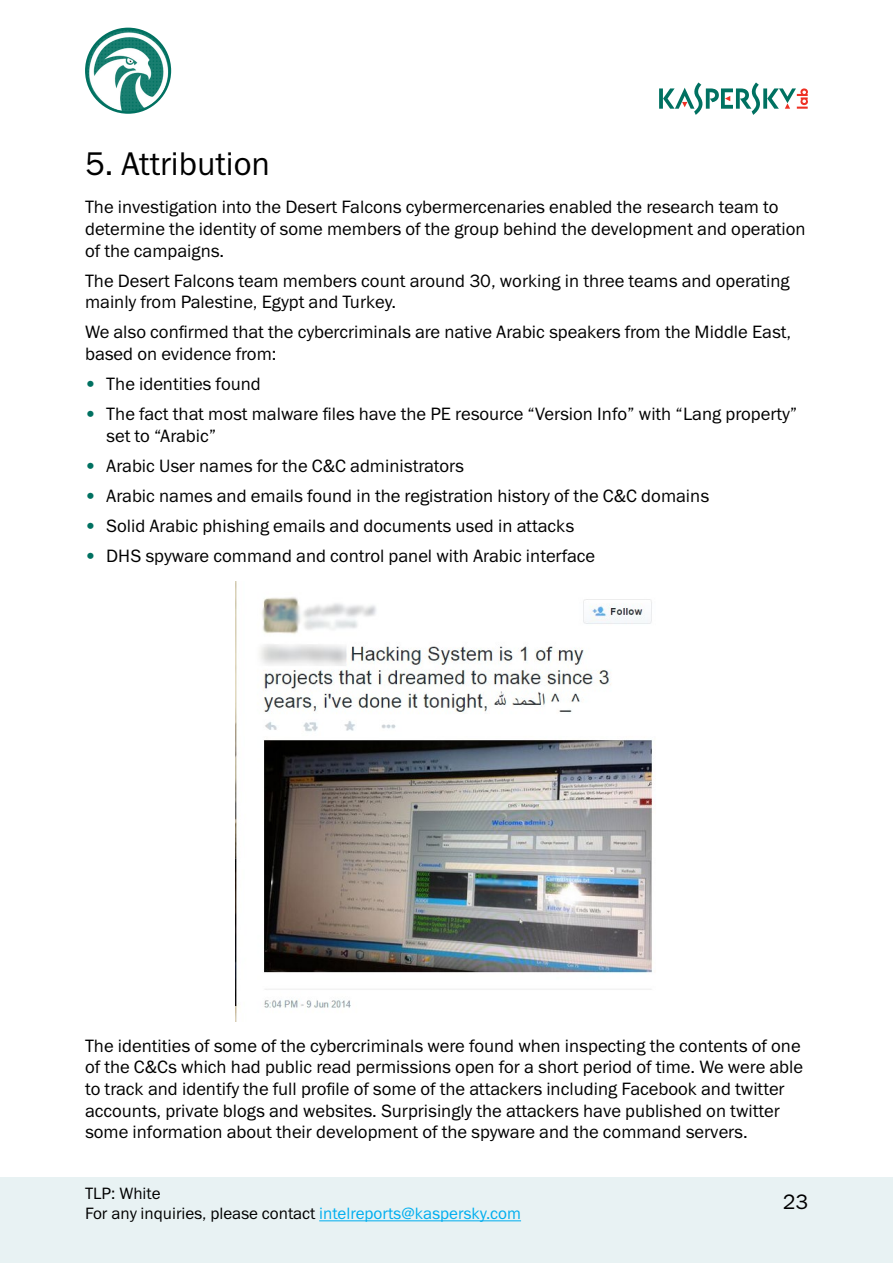
<style>
.page{position:relative;width:893px;height:1263px;background:#fff}
.page>*{position:absolute;margin:0;border:0;box-sizing:border-box;transform-origin:0 0}
.t1{font:33px "Lab Gothic";color:#000}
.t2{font:21px "Lab Gothic";color:#000}
.t3{font:18px/21.6px "Lab Gothic";color:#000}
.t4{font:16.5px/19.8px "Lab Gothic";color:#000}
.s1{color:#007161}
.s2{color:#00aeef}
</style>
<div class="page">
<div style="left:0;top:1178px;width:893px;height:85px;background:#e8f2f3"></div>
<hr style="left:319px;top:1220px;width:202px;height:1px;background:#00aeef">
<svg style="left:659px;top:82px;width:149px;height:33px"></svg>
<img style="left:86px;top:29px;width:84px;height:84px;border-radius:42px">
<div style="left:85px;top:28px;width:86px;height:86px;border:2px solid #007161;border-radius:50%"></div>
<img style="left:236px;top:582px;width:417px;height:440px">
<h1 class="t1" style="left:85px;top:143px;width:187px">5. Attribution</h1>
<p class="t3" style="left:85px;top:196px;width:722px">The investigation into the Desert Falcons cybermercenaries enabled the research team to determine the identity of some members of the group behind the development and operation of the campaigns.</p>
<p class="t3" style="left:85px;top:270px;width:706px">The Desert Falcons team members count around 30, working in three teams and operating mainly from Palestine, Egypt and Turkey.</p>
<p class="t3" style="left:85px;top:321px;width:708px">We also confirmed that the cybercriminals are native Arabic speakers from the Middle East, based on evidence from:</p>
<p class="t3" style="left:85px;top:373px;width:177px"><span class="s1">•</span> The identities found</p>
<p class="t3" style="left:106px;top:403px;width:693px;text-indent:-21px"><span class="s1">•</span> The fact that most malware files have the PE resource “Version Info” with “Lang property” set to “Arabic”</p>
<p class="t3" style="left:85px;top:455px;width:380px"><span class="s1">•</span> Arabic User names for the C&amp;C administrators</p>
<p class="t3" style="left:85px;top:485px;width:626px"><span class="s1">•</span> Arabic names and emails found in the registration history of the C&amp;C domains</p>
<p class="t3" style="left:85px;top:515px;width:491px"><span class="s1">•</span> Solid Arabic phishing emails and documents used in attacks</p>
<p class="t3" style="left:85px;top:545px;width:512px"><span class="s1">•</span> DHS spyware command and control panel with Arabic interface</p>
<p class="t3" style="left:85px;top:1035px;width:720px">The identities of some of the cybercriminals were found when inspecting the contents of one of the C&amp;Cs which had public read permissions open for a short period of time. We were able to track and identify the full profile of some of the attackers including Facebook and twitter accounts, private blogs and websites. Surprisingly the attackers have published on twitter some information about their development of the spyware and the command servers.</p>
<p class="t4" style="left:85px;top:1184px;width:437px">TLP: White<br>For any inquiries, please contact <span class="s2">intelreports@kaspersky.com</span></p>
<p class="t2" style="left:783px;top:1189px;width:27px">23</p>
</div>
